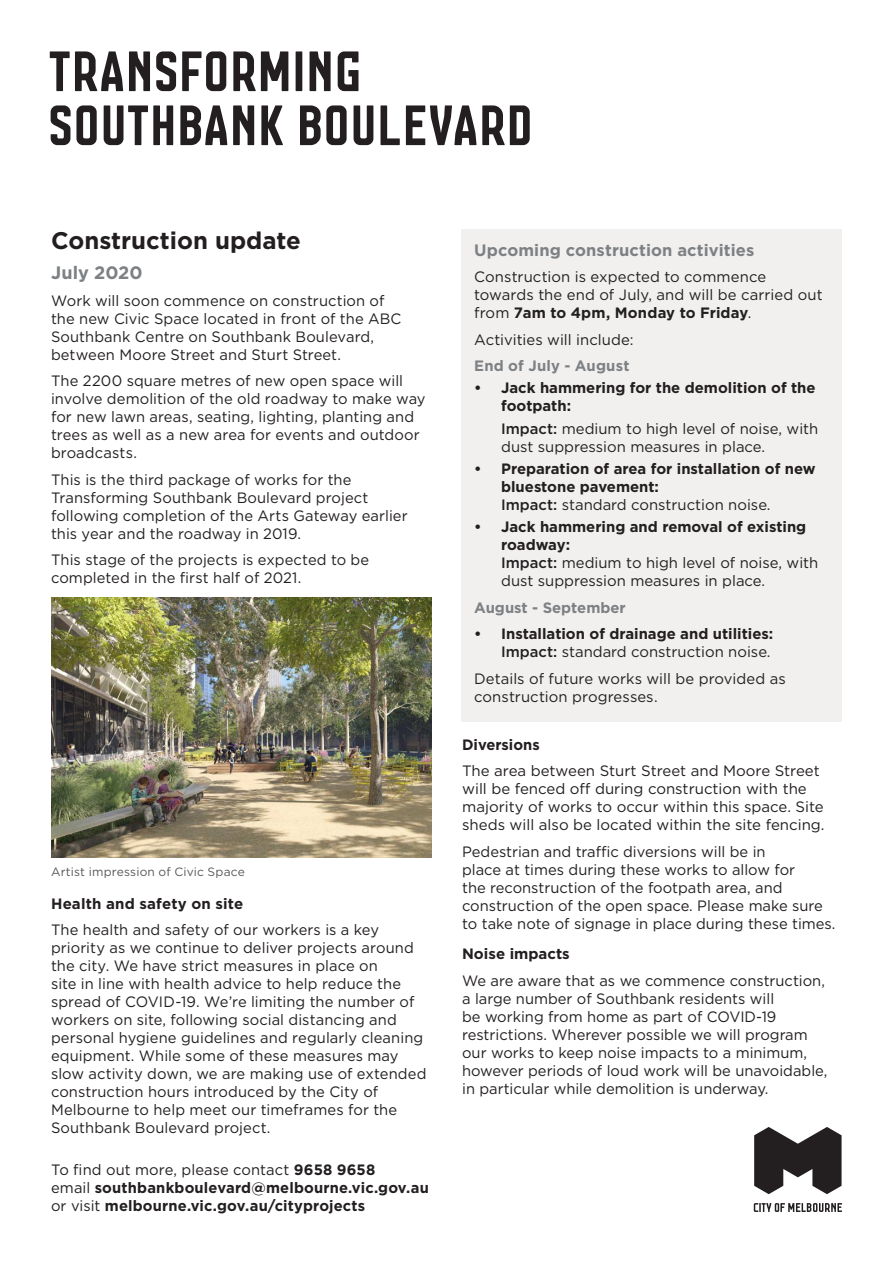
<style>
.page{position:relative;width:893px;height:1263px;background:#fff}
.page>*{position:absolute;margin:0;border:0;box-sizing:border-box;transform-origin:0 0}
.t1{font:60px "Co M";color:#231f20}
.t2{font:700 24px "Gotham";color:#231f20}
.Body_text{font:700 18px "Gotham";color:#7d8184}
.Body_text-2{font:700 16.5px "Gotham";letter-spacing:.01em;color:#7d8184}
.Key_dates_-_H5_inden{font:15px/18px "Gotham";color:#231f20}
.Body_text-3{font:15px/18px "Gotham";letter-spacing:.005em;color:#231f20}
.Contact_info{font:700 15px/18px "Gotham";color:#231f20}
.Body_text-4{font:700 15px "Gotham";color:#7d8184}
.Key_dates_-_H5_inden-2{font:700 15px "Gotham";letter-spacing:.015em;color:#231f20}
.t3{font:12px "Gotham";letter-spacing:.015em;color:#57585a}
.s1{font-weight:400}
.s2{font-weight:700}
.s3{font-weight:500}
</style>
<div class="page">
<img style="left:51px;top:597px;width:381px;height:261px">
<div style="left:461px;top:230px;width:381px;height:492px;background:#f1f0ef"></div>
<svg style="left:754px;top:1203px;width:88px;height:9px"></svg>
<svg style="left:754px;top:1127px;width:88px;height:67px"></svg>
<h2 class="t1" style="left:48px;top:28px;width:316px">TRANSFORMING</h2>
<h2 class="t1" style="left:48px;top:82px;width:487px">SOUTHBANK BOULEVARD</h2>
<h3 class="t2" style="left:51px;top:225px;width:251px">Construction update</h3>
<p class="Body_text" style="left:51px;top:261px;width:93px">July 2020</p>
<p class="Body_text-3" style="left:51px;top:291px;width:352px">Work will soon commence on construction of the new Civic Space located in front of the ABC Southbank Centre on Southbank Boulevard, between Moore Street and Sturt Street.</p>
<p class="Body_text-3" style="left:51px;top:371px;width:376px">The 2200 square metres of new open space will involve demolition of the old roadway to make way for new lawn areas, seating, lighting, planting and trees as well as a new area for events and outdoor broadcasts.</p>
<p class="Body_text-3" style="left:51px;top:470px;width:358px">This is the third package of works for the Transforming Southbank Boulevard project following completion of the Arts Gateway earlier this year and the roadway in 2019.</p>
<p class="Body_text-3" style="left:51px;top:550px;width:320px">This stage of the projects is expected to be completed in the first half of 2021.</p>
<p class="t3" style="left:51px;top:864px;width:195px">Artist impression of Civic Space</p>
<p class="Key_dates_-_H5_inden-2" style="left:51px;top:894px;width:194px">Health and safety on site</p>
<p class="Key_dates_-_H5_inden" style="left:51px;top:921px;width:377px">The health and safety of our workers is a key priority as we continue to deliver projects around the city. We have strict measures in place on<br>site in line with health advice to help reduce the spread of COVID-19. We’re limiting the number of workers on site, following social distancing and personal hygiene guidelines and regularly cleaning equipment. While some of these measures may slow activity down, we are making use of extended construction hours introduced by the City of Melbourne to help meet our timeframes for the Southbank Boulevard project.</p>
<p class="Contact_info" style="left:51px;top:1161px;width:379px"><span class="s1">To find out more, please contact</span> 9658 9658<br><span class="s1">email</span> southbankboulevard@melbourne.vic.gov.au <span class="s1">or visit</span> melbourne.vic.gov.au/cityprojects</p>
<p class="Body_text-2" style="left:474px;top:239px;width:282px">Upcoming construction activities</p>
<p class="Body_text-3" style="left:474px;top:268px;width:350px">Construction is expected to commence towards the end of July, and will be carried out from <span class="s2">7am to 4pm, Monday to Friday</span>.</p>
<p class="Body_text-3" style="left:474px;top:330px;width:161px">Activities will include:</p>
<p class="Body_text-4" style="left:474px;top:356px;width:157px">End of July - August</p>
<p class="Contact_info" style="left:501px;top:379px;width:316px;text-indent:-27px">• Jack hammering for the demolition of the footpath:</p>
<p class="Key_dates_-_H5_inden" style="left:501px;top:419px;width:319px"><span class="s3">Impact:</span> medium to high level of noise, with dust suppression measures in place.</p>
<p class="Contact_info" style="left:501px;top:460px;width:316px;text-indent:-27px">• Preparation of area for installation of new bluestone pavement:</p>
<p class="Key_dates_-_H5_inden" style="left:501px;top:495px;width:271px"><span class="s3">Impact:</span> standard construction noise.</p>
<p class="Contact_info" style="left:501px;top:518px;width:307px;text-indent:-27px">• Jack hammering and removal of existing roadway:</p>
<p class="Key_dates_-_H5_inden" style="left:501px;top:554px;width:319px"><span class="s3">Impact:</span> medium to high level of noise, with dust suppression measures in place.</p>
<p class="Body_text-4" style="left:474px;top:597px;width:153px">August - September</p>
<p class="Contact_info" style="left:474px;top:625px;width:301px">• Installation of drainage and utilities:</p>
<p class="Key_dates_-_H5_inden" style="left:501px;top:643px;width:271px"><span class="s3">Impact:</span> standard construction noise.</p>
<p class="Key_dates_-_H5_inden" style="left:474px;top:669px;width:313px">Details of future works will be provided as construction progresses.</p>
<p class="Contact_info" style="left:462px;top:735px;width:79px">Diversions</p>
<p class="Key_dates_-_H5_inden" style="left:462px;top:761px;width:364px">The area between Sturt Street and Moore Street will be fenced off during construction with the majority of works to occur within this space. Site sheds will also be located within the site fencing.</p>
<p class="Key_dates_-_H5_inden" style="left:462px;top:842px;width:375px">Pedestrian and traffic diversions will be in<br>place at times during these works to allow for<br>the reconstruction of the footpath area, and construction of the open space. Please make sure to take note of signage in place during these times.</p>
<p class="Contact_info" style="left:462px;top:945px;width:109px">Noise impacts</p>
<p class="Key_dates_-_H5_inden" style="left:462px;top:971px;width:367px">We are aware that as we commence construction, a large number of Southbank residents will<br>be working from home as part of COVID-19 restrictions. Wherever possible we will program our works to keep noise impacts to a minimum, however periods of loud work will be unavoidable, in particular while demolition is underway.</p>
</div>
